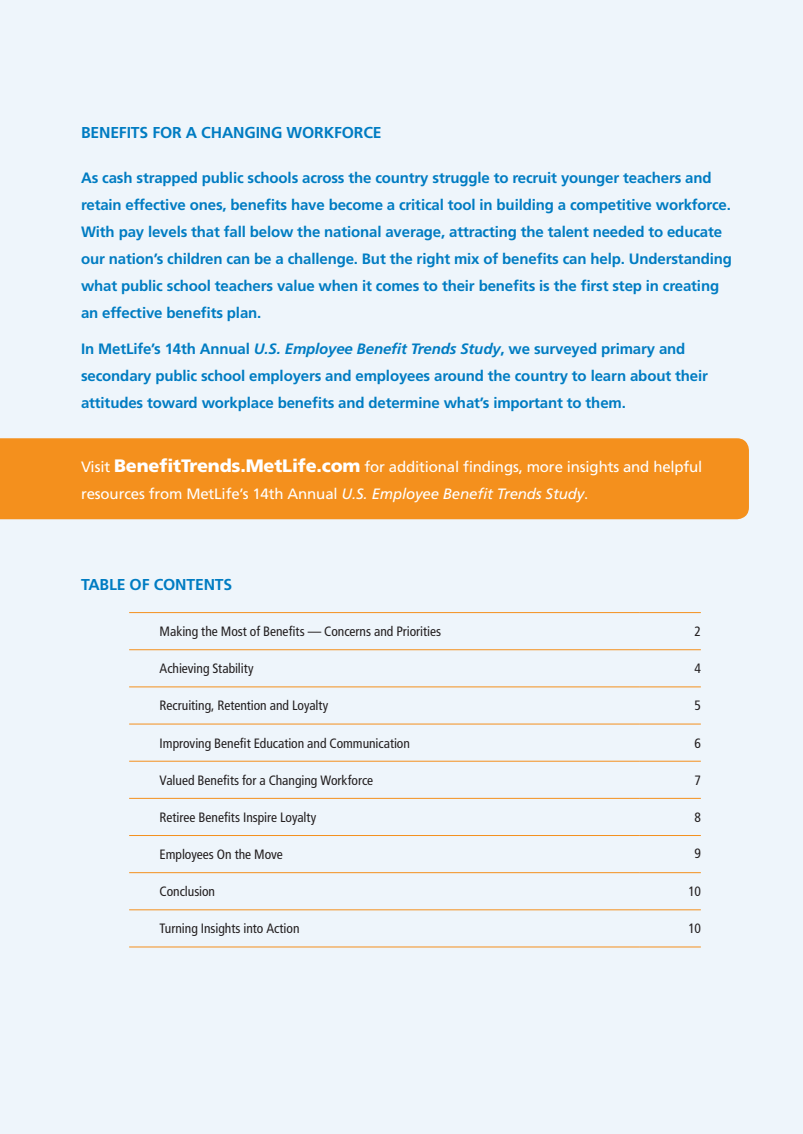
<style>
.page{position:relative;width:803px;height:1134px;background:#fff}
.page>*{position:absolute;margin:0;border:0;box-sizing:border-box;transform-origin:0 0}
.t1{font:700 15.75px "Frutiger";letter-spacing:-.01em;color:#007cc2}
.t2{font:700 15px/27px "Frutiger";letter-spacing:-.01em;color:#007cc2}
.t3{font:15px/27px "Frutiger";letter-spacing:-.01em;color:#fff}
.t4{font:condensed 13.5px "Frutiger";letter-spacing:-.005em;color:#231f20}
.s1{font-style:italic}
.s2{font-weight:900;font-size:18px}
</style>
<div class="page">
<div style="left:0;top:0;width:802px;height:1134px;background:#eef5fb"></div>
<div style="left:0;top:438px;width:748px;height:81px;background:#f4901d"></div>
<hr style="left:129px;top:612px;width:510px;height:1px;background:#f4901d">
<hr style="left:639px;top:612px;width:61px;height:1px;background:#f4901d">
<hr style="left:129px;top:649px;width:510px;height:1px;background:#f4901d">
<hr style="left:639px;top:649px;width:61px;height:1px;background:#f4901d">
<hr style="left:129px;top:761px;width:510px;height:1px;background:#f4901d">
<hr style="left:639px;top:761px;width:61px;height:1px;background:#f4901d">
<hr style="left:129px;top:798px;width:510px;height:1px;background:#f4901d">
<hr style="left:639px;top:798px;width:61px;height:1px;background:#f4901d">
<hr style="left:129px;top:835px;width:510px;height:1px;background:#f4901d">
<hr style="left:639px;top:835px;width:61px;height:1px;background:#f4901d">
<hr style="left:129px;top:687px;width:510px;height:1px;background:#f4901d">
<hr style="left:639px;top:687px;width:61px;height:1px;background:#f4901d">
<hr style="left:129px;top:724px;width:510px;height:1px;background:#f4901d">
<hr style="left:129px;top:872px;width:510px;height:1px;background:#f4901d">
<hr style="left:129px;top:909px;width:510px;height:1px;background:#f4901d">
<hr style="left:129px;top:947px;width:510px;height:1px;background:#f4901d">
<hr style="left:639px;top:724px;width:61px;height:1px;background:#f4901d">
<hr style="left:639px;top:872px;width:61px;height:1px;background:#f4901d">
<hr style="left:639px;top:909px;width:61px;height:1px;background:#f4901d">
<hr style="left:639px;top:947px;width:61px;height:1px;background:#f4901d">
<p class="t1" style="left:81px;top:123px;width:302px">BENEFITS FOR A CHANGING WORKFORCE</p>
<p class="t2" style="left:81px;top:164px;width:652px">As cash strapped public schools across the country struggle to recruit younger teachers and retain effective ones, benefits have become a critical tool in building a competitive workforce.<br>With pay levels that fall below the national average, attracting the talent needed to educate our nation’s children can be a challenge. But the right mix of benefits can help. Understanding what public school teachers value when it comes to their benefits is the first step in creating an effective benefits plan.</p>
<p class="t2" style="left:81px;top:335px;width:628px">In MetLife’s 14th Annual <span class="s1">U.S. Employee Benefit Trends Study</span>, we surveyed primary and secondary public school employers and employees around the country to learn about their attitudes toward workplace benefits and determine what’s important to them.</p>
<p class="t3" style="left:81px;top:454px;width:623px">Visit <span class="s2">BenefitTrends.MetLife.com</span> for additional findings, more insights and helpful resources from MetLife’s 14th Annual <span class="s1">U.S. Employee Benefit Trends Study</span>.</p>
<p class="t1" style="left:81px;top:576px;width:153px">TABLE OF CONTENTS</p>
<p class="t4" style="left:160px;top:624px;width:283px">Making the Most of Benefits — Concerns and Priorities</p>
<p class="t4" style="left:694px;top:624px;width:8px">2</p>
<p class="t4" style="left:160px;top:661px;width:95px">Achieving Stability</p>
<p class="t4" style="left:694px;top:661px;width:8px">4</p>
<p class="t4" style="left:160px;top:697px;width:170px">Recruiting, Retention and Loyalty</p>
<p class="t4" style="left:694px;top:697px;width:8px">5</p>
<p class="t4" style="left:160px;top:735px;width:252px">Improving Benefit Education and Communication</p>
<p class="t4" style="left:694px;top:735px;width:8px">6</p>
<p class="t4" style="left:160px;top:772px;width:215px">Valued Benefits for a Changing Workforce</p>
<p class="t4" style="left:694px;top:772px;width:8px">7</p>
<p class="t4" style="left:160px;top:809px;width:158px">Retiree Benefits Inspire Loyalty</p>
<p class="t4" style="left:694px;top:809px;width:8px">8</p>
<p class="t4" style="left:160px;top:847px;width:125px">Employees On the Move</p>
<p class="t4" style="left:694px;top:846px;width:8px">9</p>
<p class="t4" style="left:160px;top:883px;width:57px">Conclusion</p>
<p class="t4" style="left:688px;top:883px;width:14px">10</p>
<p class="t4" style="left:160px;top:920px;width:141px">Turning Insights into Action</p>
<p class="t4" style="left:688px;top:920px;width:14px">10</p>
</div>
